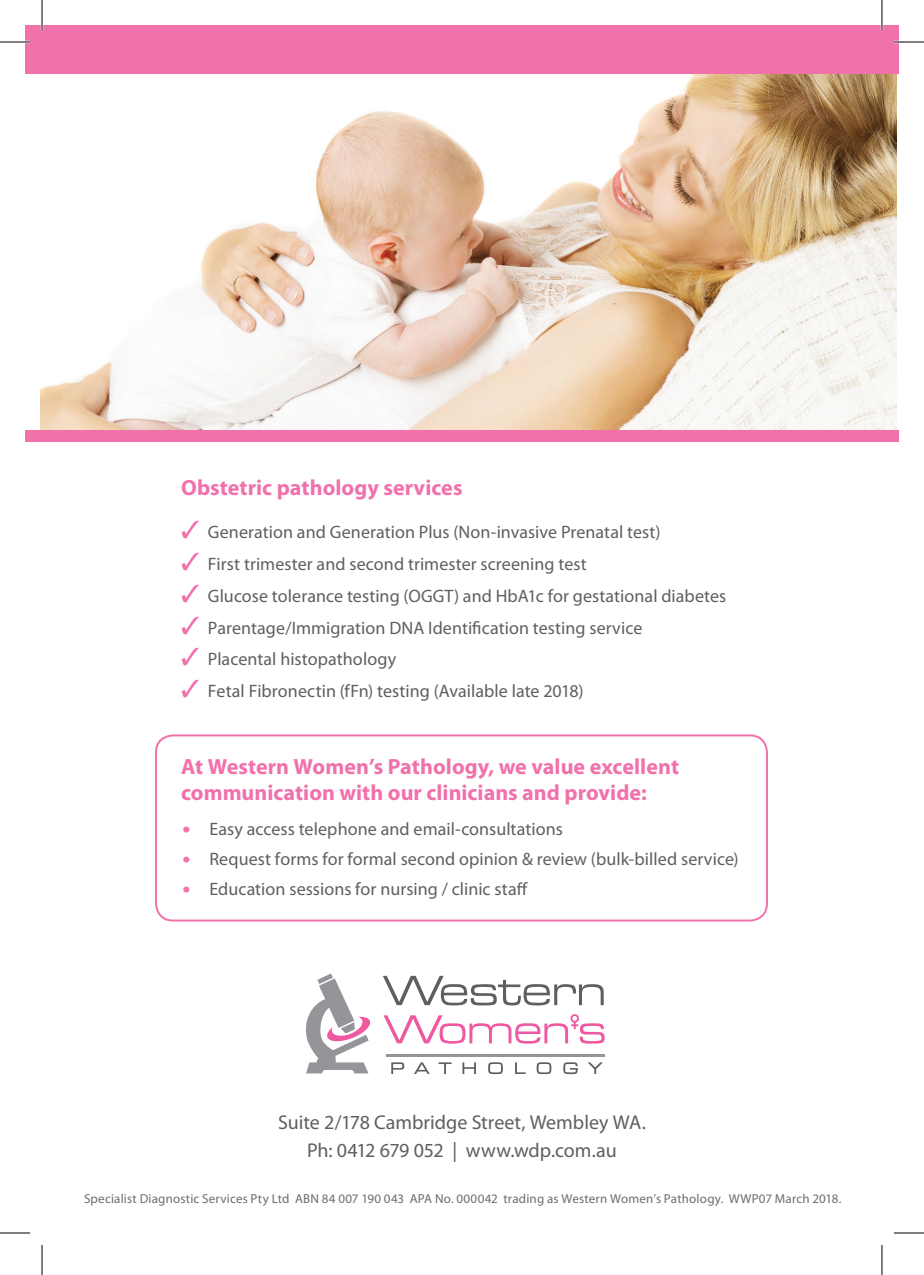
<style>
.page{position:relative;width:924px;height:1275px;background:#fff}
.page>*{position:absolute;margin:0;border:0;box-sizing:border-box;transform-origin:0 0}
.t1{font:700 22px/26px "Myriad Pro";color:#f171ab}
.t2{font:20px/28px "Myriad Pro";color:#5f5f62;text-align:center}
.t3{font:18px "Myriad Pro";letter-spacing:.005em;color:#5f5f62}
.t4{font:13px "Myriad Pro";letter-spacing:.015em;color:#6c6d70}
.s1{color:#f171ab}
.s2{font-size:28.4px;color:#f171ab}
</style>
<div class="page">
<div style="left:155px;top:734px;width:612px;height:187px;border:2px solid #f171ab;border-radius:17px"></div>
<svg style="left:306px;top:973px;width:65px;height:100px"></svg>
<svg style="left:383px;top:975px;width:220px;height:30px"></svg>
<hr style="left:386px;top:1053px;width:218px;height:3px;background:#939598">
<svg style="left:391px;top:1062px;width:13px;height:12px"></svg>
<svg style="left:414px;top:1062px;width:15px;height:12px"></svg>
<svg style="left:438px;top:1062px;width:13px;height:12px"></svg>
<svg style="left:462px;top:1062px;width:13px;height:12px"></svg>
<svg style="left:488px;top:1062px;width:14px;height:12px"></svg>
<svg style="left:515px;top:1062px;width:10px;height:12px"></svg>
<svg style="left:536px;top:1062px;width:15px;height:12px"></svg>
<svg style="left:563px;top:1062px;width:14px;height:12px"></svg>
<svg style="left:587px;top:1062px;width:15px;height:12px"></svg>
<svg style="left:383px;top:1014px;width:221px;height:29px"></svg>
<img style="left:41px;top:73px;width:854px;height:357px">
<div style="left:25px;top:430px;width:873px;height:12px;background:#f171ab"></div>
<div style="left:25px;top:25px;width:873px;height:48px;background:#f171ab"></div>
<hr style="left:0;top:41px;width:30px;height:2px;background:#fff">
<hr style="left:893px;top:41px;width:30px;height:2px;background:#fff">
<hr style="left:41px;top:0;width:2px;height:30px;background:#fff">
<hr style="left:880px;top:0;width:2px;height:30px;background:#fff">
<hr style="left:0;top:42px;width:30px;height:1px;background:#000">
<hr style="left:893px;top:42px;width:30px;height:1px;background:#000">
<hr style="left:0;top:1232px;width:30px;height:1px;background:#000">
<hr style="left:893px;top:1232px;width:30px;height:1px;background:#000">
<hr style="left:42px;top:0;width:1px;height:30px;background:#000">
<hr style="left:42px;top:1245px;width:1px;height:30px;background:#000">
<hr style="left:881px;top:0;width:1px;height:30px;background:#000">
<hr style="left:881px;top:1245px;width:1px;height:30px;background:#000">
<p class="t1" style="left:181px;top:474px;width:283px">Obstetric pathology services</p>
<p class="t3" style="left:181px;top:521px;width:480px"><span class="s1">✓</span> Generation and Generation Plus (Non-invasive Prenatal test)</p>
<p class="t3" style="left:181px;top:553px;width:407px"><span class="s1">✓</span> First trimester and second trimester screening test</p>
<p class="t3" style="left:181px;top:584px;width:546px"><span class="s1">✓</span> Glucose tolerance testing (OGGT) and HbA1c for gestational diabetes</p>
<p class="t3" style="left:181px;top:616px;width:462px"><span class="s1">✓</span> Parentage/Immigration DNA Identification testing service</p>
<p class="t3" style="left:181px;top:648px;width:216px"><span class="s1">✓</span> Placental histopathology</p>
<p class="t3" style="left:181px;top:680px;width:404px"><span class="s1">✓</span> Fetal Fibronectin (fFn) testing (Available late 2018)</p>
<p class="t1" style="left:181px;top:753px;width:499px">At Western Women’s Pathology, we value excellent communication with our clinicians and provide:</p>
<p class="t3" style="left:182px;top:818px;width:381px"><span class="s2">•</span> Easy access telephone and email-consultations</p>
<p class="t3" style="left:182px;top:848px;width:557px"><span class="s2">•</span> Request forms for formal second opinion &amp; review (bulk-billed service)</p>
<p class="t3" style="left:182px;top:877px;width:346px"><span class="s2">•</span> Education sessions for nursing / clinic staff</p>
<p class="t2" style="left:278px;top:1107px;width:369px">Suite 2/178 Cambridge Street, Wembley WA.<br>Ph: 0412 679 052 | www.wdp.com.au</p>
<p class="t4" style="left:84px;top:1190px;width:758px">Specialist Diagnostic Services Pty Ltd ABN 84 007 190 043 APA No. 000042 trading as Western Women’s Pathology. WWP07 March 2018.</p>
</div>
